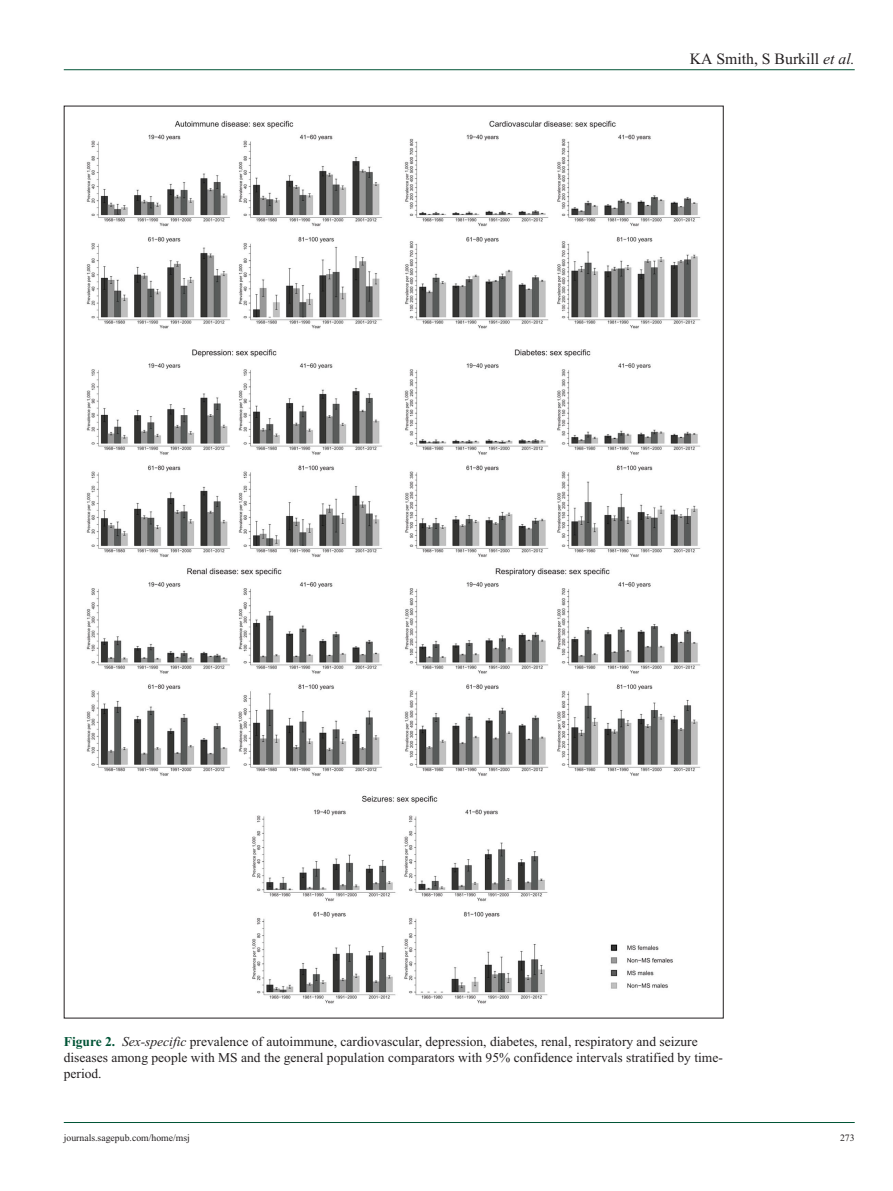
<style>
.page{position:relative;width:893px;height:1191px;background:#fff}
.page>*{position:absolute;margin:0;border:0;box-sizing:border-box;transform-origin:0 0}
.t1{font:15.75px "Times New Roman";color:#231f20}
.t2{font:13.5px/15.8px "Times New Roman";color:#231f20}
.t3{font:9.75px "Times New Roman";color:#231f20}
.s1{font-style:italic}
.s2{font-weight:700;color:#015436}
</style>
<div class="page">
<hr style="left:64px;top:69px;width:791px;height:1px;background:#015436">
<hr style="left:64px;top:1122px;width:791px;height:1px;background:#015436">
<img style="left:86px;top:120px;width:615px;height:884px">
<p class="t1" style="left:690px;top:50px;width:166px">KA Smith, S Burkill <span class="s1">et al.</span></p>
<p class="t2" style="left:64px;top:1033px;width:661px"><span class="s2">Figure 2.</span> <span class="s1">Sex-specific</span> prevalence of autoimmune, cardiovascular, depression, diabetes, renal, respiratory and seizure diseases among people with MS and the general population comparators with 95% confidence intervals stratified by time&shy;period.</p>
<p class="t3" style="left:64px;top:1132px;width:128px">journals.sagepub.com/home/msj</p>
<p class="t3" style="left:840px;top:1132px;width:16px">273</p>
</div>
